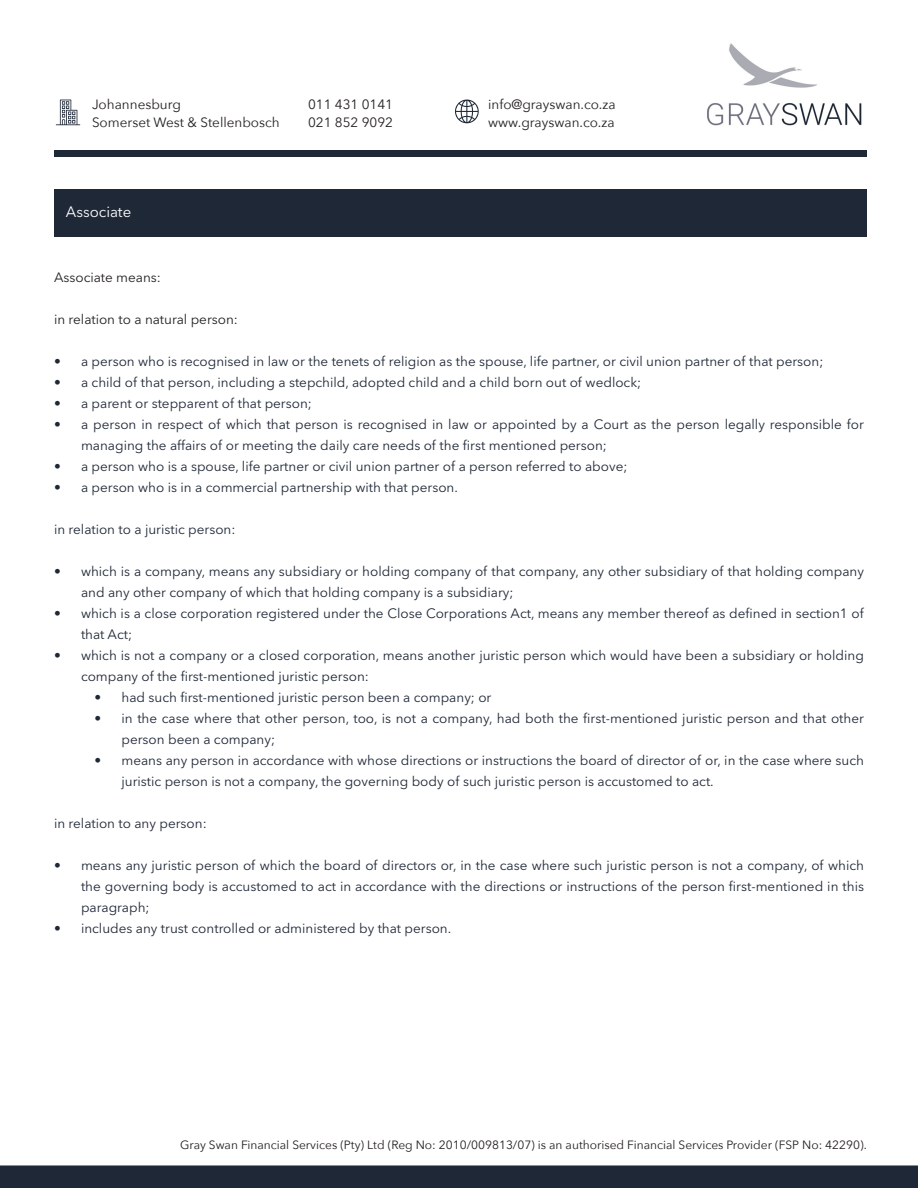
<style>
.page{position:relative;width:918px;height:1188px;background:#fff}
.page>*{position:absolute;margin:0;border:0;box-sizing:border-box;transform-origin:0 0}
.t1{font:15px "Avenir Next LT Pro";color:#fff}
.Text{font:13.5px/21px "Avenir Next LT Pro";color:#1f2837}
.t2{font:13.5px/18px "Avenir Next";color:#231f20}
.Text-2{font:13.5px "Avenir Next LT Pro";color:#231f20}
.t3{font:12px "Avenir Next";color:#231f20}
</style>
<div class="page">
<div style="left:0;top:1165px;width:918px;height:23px;background:#1f2837"></div>
<div style="left:54px;top:150px;width:812px;height:6px;background:#1f2837"></div>
<img style="left:707px;top:43px;width:155px;height:83px">
<svg style="left:56px;top:100px;width:24px;height:25px"></svg>
<svg style="left:455px;top:100px;width:24px;height:23px"></svg>
<div style="left:54px;top:189px;width:812px;height:48px;background:#1f2837"></div>
<p class="t2" style="left:92px;top:94px;width:90px">Johannesburg</p>
<p class="t2" style="left:308px;top:94px;width:87px">011 431 0141</p>
<p class="t2" style="left:92px;top:112px;width:189px">Somerset West &amp; Stellenbosch</p>
<p class="t2" style="left:308px;top:112px;width:87px">021 852 9092</p>
<p class="t1" style="left:66px;top:203px;width:67px">Associate</p>
<p class="t2" style="left:488px;top:94px;width:129px">info@grayswan.co.za www.grayswan.co.za</p>
<p class="Text-2" style="left:54px;top:269px;width:108px">Associate means:</p>
<p class="Text-2" style="left:54px;top:311px;width:186px">in relation to a natural person:</p>
<p class="Text" style="left:54px;top:350px;width:771px">• a person who is recognised in law or the tenets of religion as the spouse, life partner, or civil union partner of that person;</p>
<p class="Text" style="left:54px;top:371px;width:589px">• a child of that person, including a stepchild, adopted child and a child born out of wedlock;</p>
<p class="Text" style="left:54px;top:392px;width:259px">• a parent or stepparent of that person;</p>
<p class="Text" style="left:81px;top:413px;width:785px;text-indent:-27px">• a person in respect of which that person is recognised in law or appointed by a Court as the person legally responsible for managing the affairs of or meeting the daily care needs of the first mentioned person;</p>
<p class="Text" style="left:54px;top:455px;width:575px">• a person who is a spouse, life partner or civil union partner of a person referred to above;</p>
<p class="Text" style="left:54px;top:476px;width:405px">• a person who is in a commercial partnership with that person.</p>
<p class="Text" style="left:54px;top:518px;width:183px">in relation to a juristic person:</p>
<p class="Text" style="left:81px;top:560px;width:785px;text-indent:-27px">• which is a company, means any subsidiary or holding company of that company, any other subsidiary of that holding company and any other company of which that holding company is a subsidiary;</p>
<p class="Text" style="left:81px;top:602px;width:784px;text-indent:-27px">• which is a close corporation registered under the Close Corporations Act, means any member thereof as defined in section1 of that Act;</p>
<p class="Text" style="left:81px;top:644px;width:784px;text-indent:-27px">• which is not a company or a closed corporation, means another juristic person which would have been a subsidiary or holding company of the first-mentioned juristic person:</p>
<p class="Text" style="left:94px;top:686px;width:398px">• had such first-mentioned juristic person been a company; or</p>
<p class="Text" style="left:122px;top:707px;width:744px;text-indent:-27px">• in the case where that other person, too, is not a company, had both the first-mentioned juristic person and that other person been a company;</p>
<p class="Text" style="left:122px;top:749px;width:744px;text-indent:-27px">• means any person in accordance with whose directions or instructions the board of director of or, in the case where such juristic person is not a company, the governing body of such juristic person is accustomed to act.</p>
<p class="Text" style="left:54px;top:812px;width:154px">in relation to any person:</p>
<p class="Text" style="left:81px;top:854px;width:785px;text-align:justify;text-indent:-27px">• means any juristic person of which the board of directors or, in the case where such juristic person is not a company, of which the governing body is accustomed to act in accordance with the directions or instructions of the person first-mentioned in this paragraph;</p>
<p class="Text" style="left:54px;top:917px;width:399px">• includes any trust controlled or administered by that person.</p>
<p class="t3" style="left:180px;top:1134px;width:688px">Gray Swan Financial Services (Pty) Ltd (Reg No: 2010/009813/07) is an authorised Financial Services Provider (FSP No: 42290).</p>
</div>
